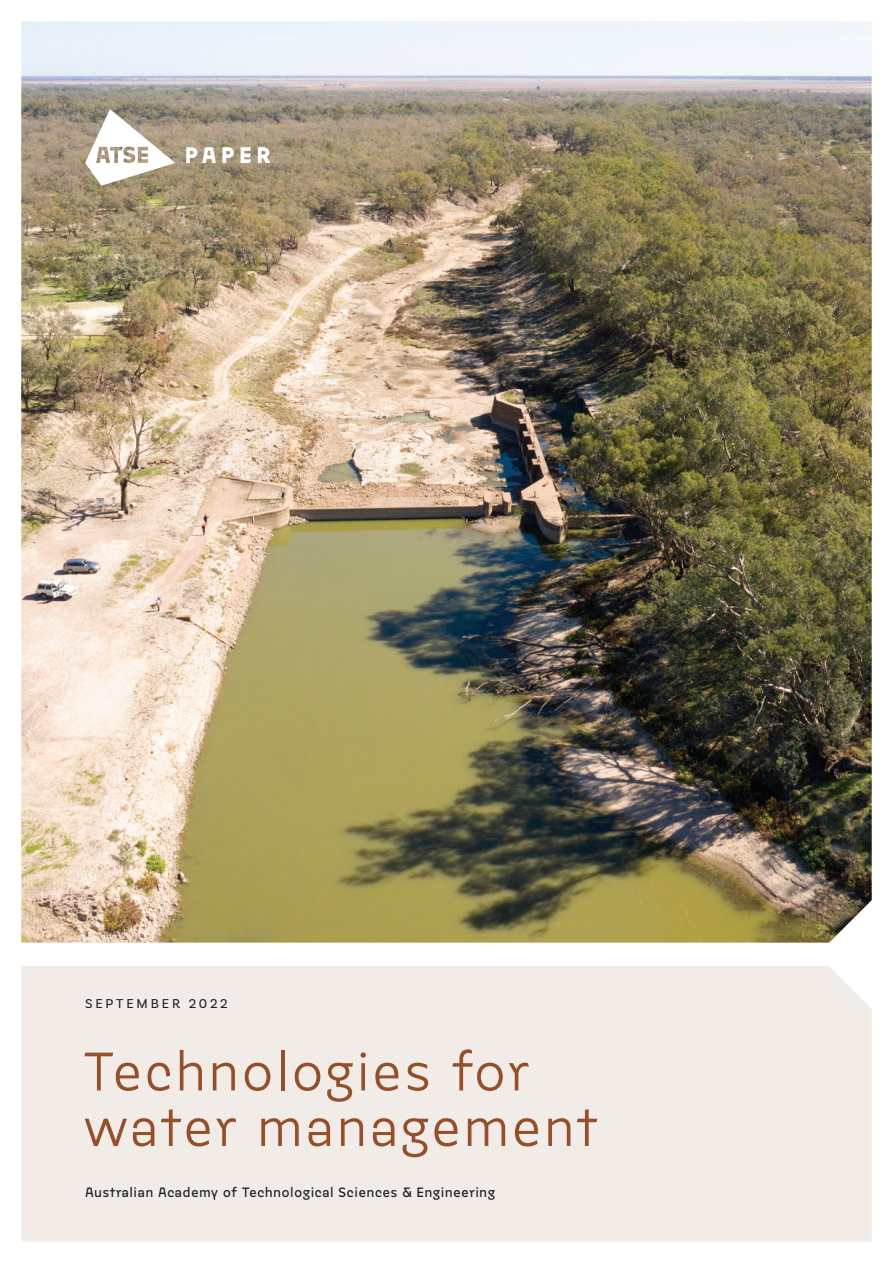
<style>
.page{position:relative;width:893px;height:1263px;background:#fff}
.page>*{position:absolute;margin:0;border:0;box-sizing:border-box;transform-origin:0 0}
.t1{font:54px/55.5px "Jaroslav";letter-spacing:.025em;color:#95502a}
.t2{font:700 22.5px "Jaroslav";letter-spacing:.2em;color:#fff}
.t3{font:500 13.5px "Jaroslav";letter-spacing:.025em;color:#231f20}
.t4{font:13.5px "Basic Sans Alt";letter-spacing:.21em;color:#231f20}
</style>
<div class="page">
<div style="left:21px;top:966px;width:851px;height:276px;background:#f1ece7"></div>
<img style="left:21px;top:21px;width:851px;height:922px">
<svg style="left:85px;top:109px;width:90px;height:77px"></svg>
<h2 class="t2" style="left:185px;top:141px;width:87px">PAPER</h2>
<p class="t4" style="left:85px;top:995px;width:144px">SEPTEMBER 2022</p>
<h1 class="t1" style="left:83px;top:1043px;width:517px">Technologies for water management</h1>
<p class="t3" style="left:85px;top:1184px;width:412px">Australian Academy of Technological Sciences &amp; Engineering</p>
</div>
